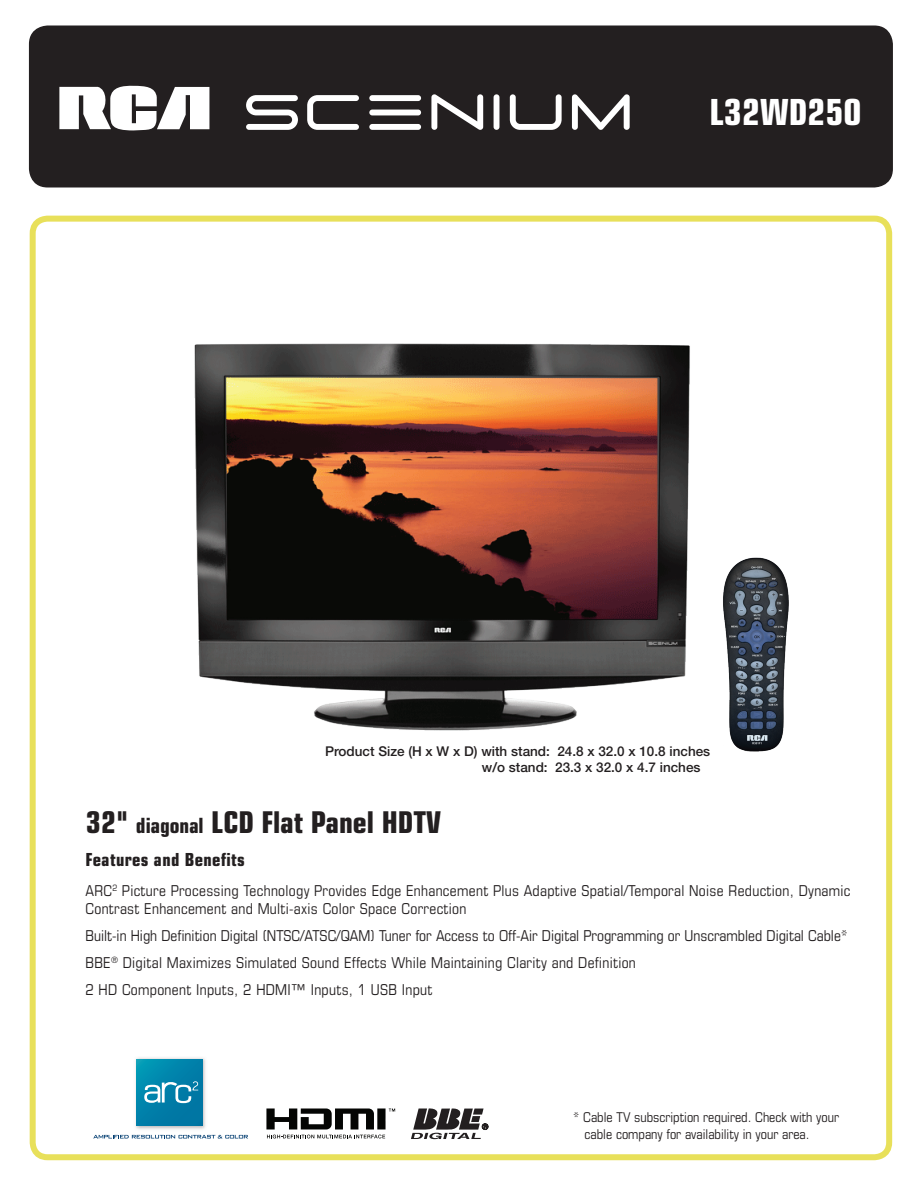
<style>
.page{position:relative;width:918px;height:1188px;background:#fff}
.page>*{position:absolute;margin:0;border:0;box-sizing:border-box;transform-origin:0 0}
.t1{font:700 condensed 36px "Eurostile";color:#fff}
.t2{font:700 condensed 30px "Eurostile";color:#231f20}
.t3{font:700 condensed 18px "Eurostile";letter-spacing:.02em;color:#231f20}
.t4{font:condensed 15px/27px "Eurostile";letter-spacing:.02em;color:#231f20}
.t5{font:condensed 13.5px/16.2px "Eurostile";color:#231f20}
.t6{font:500 13.5px/16.2px "Helvetica Neue";color:#231f20}
.s1{font-size:21px}
</style>
<div class="page">
<div style="left:30px;top:26px;width:862px;height:161px;background:#231f20;border-radius:18px"></div>
<div style="left:29px;top:26px;width:864px;height:162px;border:2px solid #231f20;border-radius:18px"></div>
<div style="left:30px;top:216px;width:862px;height:944px;border:6px solid #e8e05a;border-radius:15px"></div>
<svg style="left:266px;top:1108px;width:129px;height:21px"></svg>
<svg style="left:267px;top:1135px;width:118px;height:3px"></svg>
<svg style="left:307px;top:95px;width:52px;height:35px"></svg>
<div style="left:369px;top:110px;width:52px;height:5px;background:#fff;border-radius:3px"></div>
<div style="left:369px;top:124px;width:52px;height:6px;background:#fff;border-radius:3px"></div>
<div style="left:369px;top:95px;width:52px;height:6px;background:#fff;border-radius:3px"></div>
<div style="left:494px;top:94px;width:5px;height:36px;background:#fff;border-radius:3px"></div>
<svg style="left:510px;top:94px;width:52px;height:36px"></svg>
<svg style="left:431px;top:94px;width:52px;height:36px"></svg>
<svg style="left:572px;top:94px;width:58px;height:36px"></svg>
<svg style="left:246px;top:95px;width:52px;height:35px"></svg>
<svg style="left:59px;top:86px;width:150px;height:45px"></svg>
<svg style="left:411px;top:1108px;width:77px;height:31px"></svg>
<img style="left:194px;top:343px;width:496px;height:388px">
<img style="left:135px;top:1058px;width:71px;height:71px">
<svg style="left:137px;top:1060px;width:66px;height:66px;background:#0081a9"></svg>
<svg style="left:144px;top:1081px;width:54px;height:22px"></svg>
<svg style="left:93px;top:1135px;width:155px;height:3px"></svg>
<img style="left:723px;top:557px;width:66px;height:195px">
<h1 class="t1" style="left:709px;top:91px;width:154px">L32WD250</h1>
<p class="t6" style="left:482px;top:743px;width:230px;text-indent:-157px">Product Size (H x W x D) with stand: 24.8 x 32.0 x 10.8 inches w/o stand: 23.3 x 32.0 x 4.7 inches</p>
<h2 class="t2" style="left:86px;top:804px;width:356px">32" <span class="s1">diagonal</span> LCD Flat Panel HDTV</h2>
<p class="t3" style="left:86px;top:848px;width:161px">Features and Benefits</p>
<p class="t4" style="left:86px;top:881px;width:767px;line-height:18px">ARC<sup>2</sup> Picture Processing Technology Provides Edge Enhancement Plus Adaptive Spatial/Temporal Noise Reduction, Dynamic<br>Contrast Enhancement and Multi-axis Color Space Correction</p>
<p class="t4" style="left:86px;top:922px;width:764px">Built-in High Definition Digital (NTSC/ATSC/QAM) Tuner for Access to Off-Air Digital Programming or Unscrambled Digital Cable*<br>BBE<sup>®</sup> Digital Maximizes Simulated Sound Effects While Maintaining Clarity and Definition<br>2 HD Component Inputs, 2 HDMI™ Inputs, 1 USB Input</p>
<p class="t5" style="left:585px;top:1109px;width:256px;text-indent:-11px">* Cable TV subscription required. Check with your cable company for availability in your area.</p>
</div>
